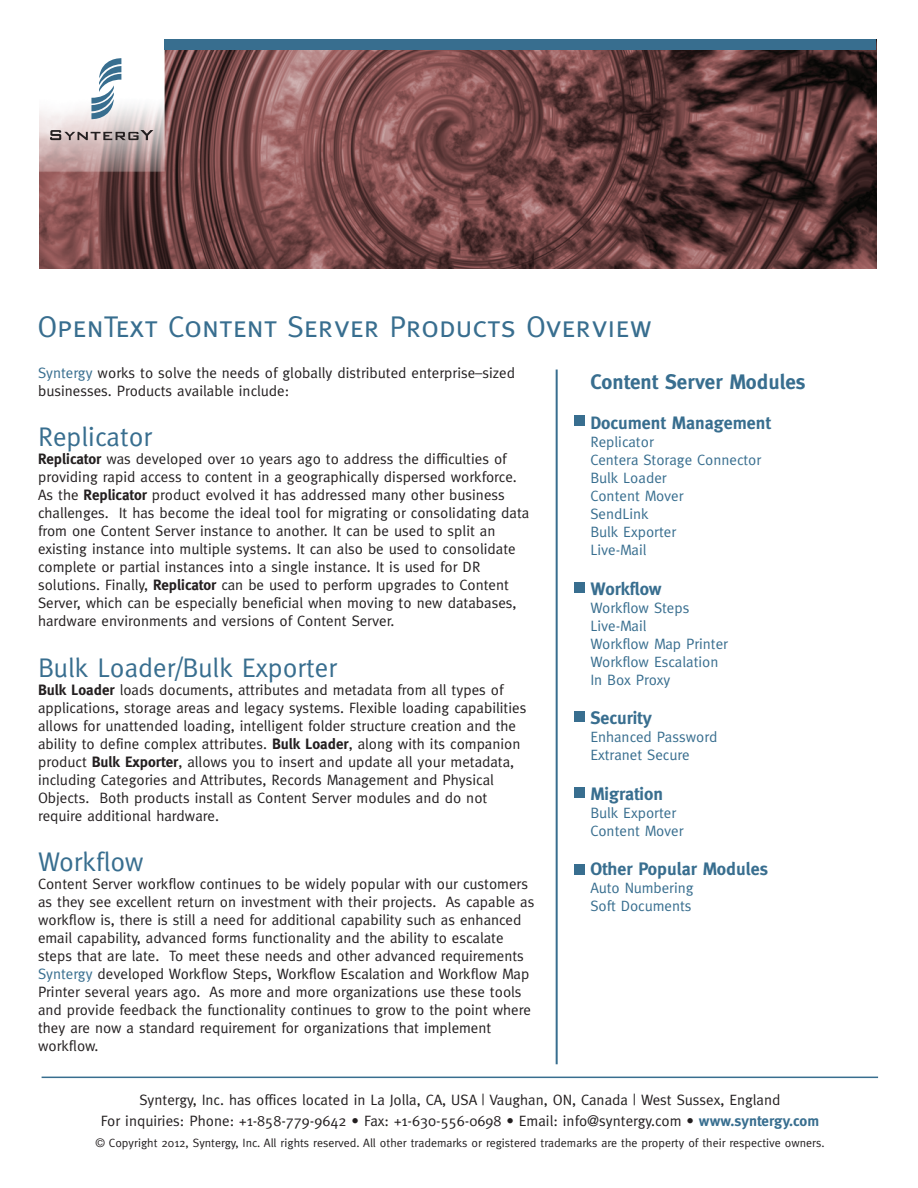
<style>
.page{position:relative;width:918px;height:1188px;background:#fff}
.page>*{position:absolute;margin:0;border:0;box-sizing:border-box;transform-origin:0 0}
.t1{font:30px "Meta Caps";color:#386e8f}
.t2{font:27px "Meta";color:#386e8f}
.t3{font:700 21px "Meta";color:#386e8f}
.t4{font:700 18px "Meta";color:#386e8f}
.t5{font:15px/18px "Meta";color:#231f20}
.t6{font:15px/18px "Meta";color:#386e8f}
.t7{font:12px "Meta";color:#231f20}
.s1{color:#386e8f}
.s2{font-weight:700}
.s3{font-weight:700;color:#386e8f}
</style>
<div class="page">
<img style="left:39px;top:50px;width:837px;height:218px">
<svg style="left:91px;top:57px;width:30px;height:63px"></svg>
<svg style="left:50px;top:130px;width:103px;height:10px"></svg>
<div style="left:164px;top:39px;width:712px;height:11px;background:#386e8f"></div>
<hr style="left:556px;top:370px;width:2px;height:694px;background:#386e8f">
<div style="left:574px;top:415px;width:11px;height:10px;background:#386e8f"></div>
<div style="left:574px;top:583px;width:11px;height:10px;background:#386e8f"></div>
<div style="left:574px;top:711px;width:11px;height:11px;background:#386e8f"></div>
<div style="left:574px;top:787px;width:11px;height:11px;background:#386e8f"></div>
<div style="left:574px;top:865px;width:11px;height:10px;background:#386e8f"></div>
<hr style="left:42px;top:1077px;width:836px;height:1px;background:#386e8f">
<h1 class="t1" style="left:37px;top:309px;width:616px">OpenText Content Server Products Overview</h1>
<p class="t5" style="left:38px;top:364px;width:479px"><span class="s1">Syntergy</span> works to solve the needs of globally distributed enterprise–sized businesses. Products available include:</p>
<h2 class="t2" style="left:38px;top:421px;width:116px">Replicator</h2>
<p class="t5" style="left:38px;top:450px;width:493px"><span class="s2">Replicator</span> was developed over 10 years ago to address the difficulties of providing rapid access to content in a geographically dispersed workforce.<br>As the <span class="s2">Replicator</span> product evolved it has addressed many other business challenges. It has become the ideal tool for migrating or consolidating data from one Content Server instance to another. It can be used to split an existing instance into multiple systems. It can also be used to consolidate complete or partial instances into a single instance. It is used for DR solutions. Finally, <span class="s2">Replicator</span> can be used to perform upgrades to Content Server, which can be especially beneficial when moving to new databases, hardware environments and versions of Content Server.</p>
<h2 class="t2" style="left:38px;top:652px;width:300px">Bulk Loader/Bulk Exporter</h2>
<p class="t5" style="left:38px;top:680px;width:490px"><span class="s2">Bulk Loader</span> loads documents, attributes and metadata from all types of applications, storage areas and legacy systems. Flexible loading capabilities allows for unattended loading, intelligent folder structure creation and the ability to define complex attributes. <span class="s2">Bulk Loader</span>, along with its companion product <span class="s2">Bulk Exporter</span>, allows you to insert and update all your metadata, including Categories and Attributes, Records Management and Physical Objects. Both products install as Content Server modules and do not require additional hardware.</p>
<h2 class="t2" style="left:38px;top:846px;width:107px">Workflow</h2>
<p class="t5" style="left:38px;top:875px;width:498px">Content Server workflow continues to be widely popular with our customers as they see excellent return on investment with their projects. As capable as workflow is, there is still a need for additional capability such as enhanced email capability, advanced forms functionality and the ability to escalate steps that are late. To meet these needs and other advanced requirements <span class="s1">Syntergy</span> developed Workflow Steps, Workflow Escalation and Workflow Map Printer several years ago. As more and more organizations use these tools and provide feedback the functionality continues to grow to the point where they are now a standard requirement for organizations that implement workflow.</p>
<h3 class="t3" style="left:590px;top:370px;width:217px">Content Server Modules</h3>
<p class="t4" style="left:590px;top:412px;width:182px">Document Management</p>
<p class="t6" style="left:590px;top:433px;width:172px">Replicator<br>Centera Storage Connector<br>Bulk Loader<br>Content Mover<br>SendLink<br>Bulk Exporter<br>Live-Mail</p>
<p class="t4" style="left:590px;top:578px;width:73px">Workflow</p>
<p class="t6" style="left:590px;top:598px;width:139px">Workflow Steps<br>Live-Mail<br>Workflow Map Printer<br>Workflow Escalation<br>In Box Proxy</p>
<p class="t4" style="left:590px;top:708px;width:63px">Security</p>
<p class="t6" style="left:590px;top:728px;width:129px">Enhanced Password<br>Extranet Secure</p>
<p class="t4" style="left:590px;top:783px;width:74px">Migration</p>
<p class="t6" style="left:590px;top:803px;width:95px">Bulk Exporter<br>Content Mover</p>
<p class="t4" style="left:590px;top:859px;width:179px">Other Popular Modules</p>
<p class="t6" style="left:590px;top:879px;width:105px">Auto Numbering<br>Soft Documents</p>
<p class="t5" style="left:101px;top:1089px;width:720px;line-height:21px;text-align:center">Syntergy, Inc. has offices located in La Jolla, CA, USA | Vaughan, ON, Canada | West Sussex, England<br>For inquiries: Phone: +1-858-779-9642 • Fax: +1-630-556-0698 • Email: info@syntergy.com • <span class="s3">www.syntergy.com</span></p>
<p class="t7" style="left:95px;top:1136px;width:731px">© Copyright 2012, Syntergy, Inc. All rights reserved. All other trademarks or registered trademarks are the property of their respective owners.</p>
</div>
